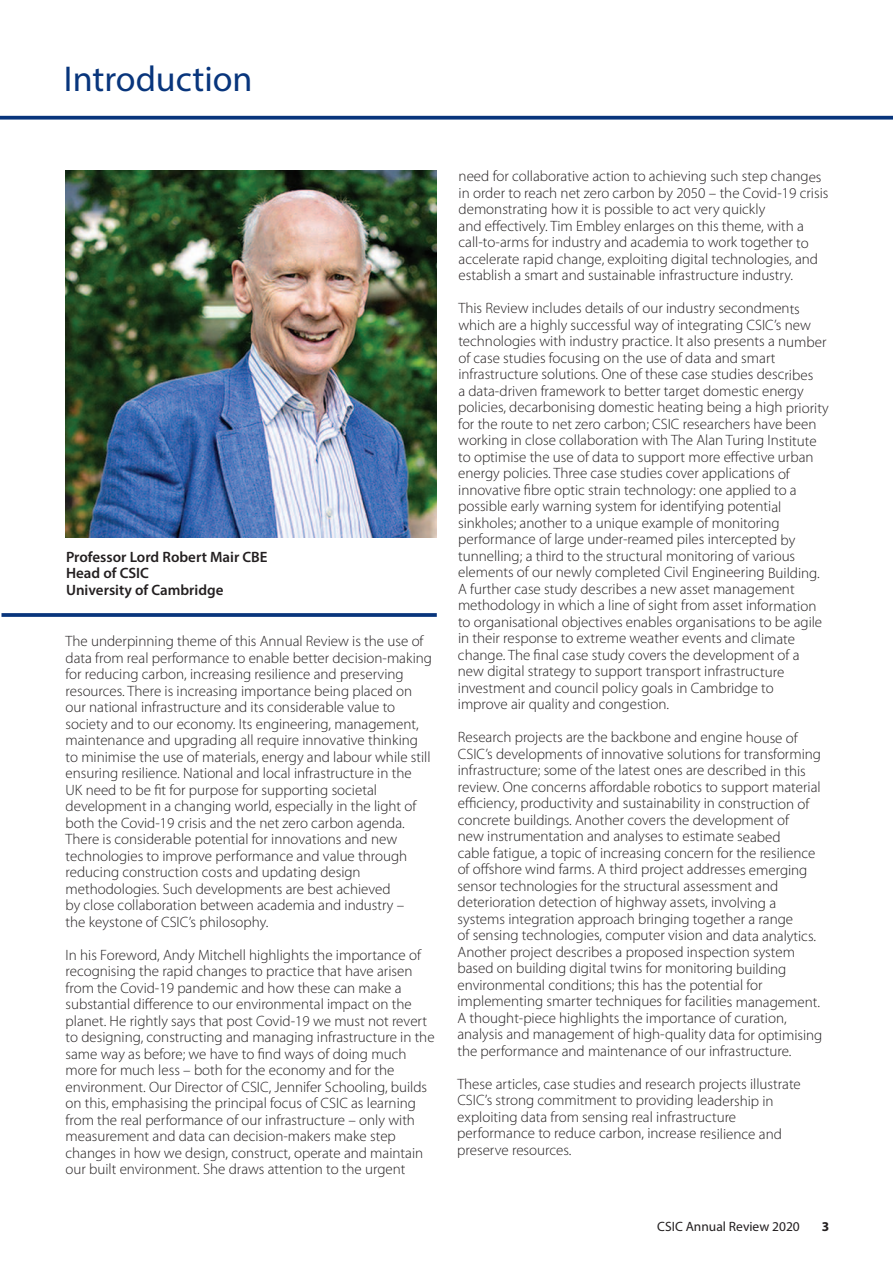
<style>
.page{position:relative;width:893px;height:1263px;background:#fff}
.page>*{position:absolute;margin:0;border:0;box-sizing:border-box;transform-origin:0 0}
.t1{font:36px "Myriad Pro";color:#08357c}
.t2{font:300 15px/16.5px "Myriad Pro";color:#231f20}
.t3{font:600 15px/16.5px "Myriad Pro";color:#231f20}
.t4{font:13.5px "Myriad Pro";color:#231f20}
.t5{font:700 13.5px "Myriad Pro";color:#231f20}
</style>
<div class="page">
<svg style="left:0;top:116px;width:893px;height:4px;background:#224a8a"></svg>
<img style="left:66px;top:170px;width:371px;height:367px">
<svg style="left:2px;top:613px;width:435px;height:4px;background:#164183"></svg>
<h1 class="t1" style="left:64px;top:65px;width:190px">Introduction</h1>
<p class="t3" style="left:66px;top:550px;width:203px">Professor Lord Robert Mair CBE<br>Head of CSIC<br>University of Cambridge</p>
<p class="t2" style="left:66px;top:634px;width:368px">The underpinning theme of this Annual Review is the use of data from real performance to enable better decision-making for reducing carbon, increasing resilience and preserving resources. There is increasing importance being placed on our national infrastructure and its considerable value to society and to our economy. Its engineering, management, maintenance and upgrading all require innovative thinking to minimise the use of materials, energy and labour while still ensuring resilience. National and local infrastructure in the UK need to be fit for purpose for supporting societal development in a changing world, especially in the light of both the Covid-19 crisis and the net zero carbon agenda.<br>There is considerable potential for innovations and new technologies to improve performance and value through reducing construction costs and updating design methodologies. Such developments are best achieved<br>by close collaboration between academia and industry –<br>the keystone of CSIC’s philosophy.</p>
<p class="t2" style="left:66px;top:948px;width:371px">In his Foreword, Andy Mitchell highlights the importance of recognising the rapid changes to practice that have arisen from the Covid-19 pandemic and how these can make a substantial difference to our environmental impact on the planet. He rightly says that post Covid-19 we must not revert to designing, constructing and managing infrastructure in the same way as before; we have to find ways of doing much more for much less – both for the economy and for the environment. Our Director of CSIC, Jennifer Schooling, builds on this, emphasising the principal focus of CSIC as learning from the real performance of our infrastructure – only with measurement and data can decision-makers make step changes in how we design, construct, operate and maintain our built environment. She draws attention to the urgent</p>
<p class="t2" style="left:458px;top:169px;width:371px">need for collaborative action to achieving such step changes in order to reach net zero carbon by 2050 – the Covid-19 crisis demonstrating how it is possible to act very quickly<br>and effectively. Tim Embley enlarges on this theme, with a call-to-arms for industry and academia to work together to accelerate rapid change, exploiting digital technologies, and establish a smart and sustainable infrastructure industry.</p>
<p class="t2" style="left:458px;top:301px;width:372px">This Review includes details of our industry secondments which are a highly successful way of integrating CSIC’s new technologies with industry practice. It also presents a number of case studies focusing on the use of data and smart infrastructure solutions. One of these case studies describes<br>a data-driven framework to better target domestic energy policies, decarbonising domestic heating being a high priority for the route to net zero carbon; CSIC researchers have been working in close collaboration with The Alan Turing Institute to optimise the use of data to support more effective urban energy policies. Three case studies cover applications of innovative fibre optic strain technology: one applied to a possible early warning system for identifying potential sinkholes; another to a unique example of monitoring performance of large under-reamed piles intercepted by tunnelling; a third to the structural monitoring of various elements of our newly completed Civil Engineering Building.<br>A further case study describes a new asset management methodology in which a line of sight from asset information to organisational objectives enables organisations to be agile in their response to extreme weather events and climate change. The final case study covers the development of a new digital strategy to support transport infrastructure investment and council policy goals in Cambridge to<br>improve air quality and congestion.</p>
<p class="t2" style="left:457px;top:730px;width:367px">Research projects are the backbone and engine house of CSIC’s developments of innovative solutions for transforming infrastructure; some of the latest ones are described in this review. One concerns affordable robotics to support material efficiency, productivity and sustainability in construction of concrete buildings. Another covers the development of<br>new instrumentation and analyses to estimate seabed<br>cable fatigue, a topic of increasing concern for the resilience of offshore wind farms. A third project addresses emerging sensor technologies for the structural assessment and deterioration detection of highway assets, involving a systems integration approach bringing together a range<br>of sensing technologies, computer vision and data analytics.<br>Another project describes a proposed inspection system based on building digital twins for monitoring building environmental conditions; this has the potential for implementing smarter techniques for facilities management.<br>A thought-piece highlights the importance of curation, analysis and management of high-quality data for optimising the performance and maintenance of our infrastructure.</p>
<p class="t2" style="left:457px;top:1077px;width:345px">These articles, case studies and research projects illustrate CSIC’s strong commitment to providing leadership in exploiting data from sensing real infrastructure performance to reduce carbon, increase resilience and preserve resources.</p>
<p class="t4" style="left:657px;top:1221px;width:144px">CSIC Annual Review 2020</p>
<p class="t5" style="left:822px;top:1221px;width:9px">3</p>
</div>
